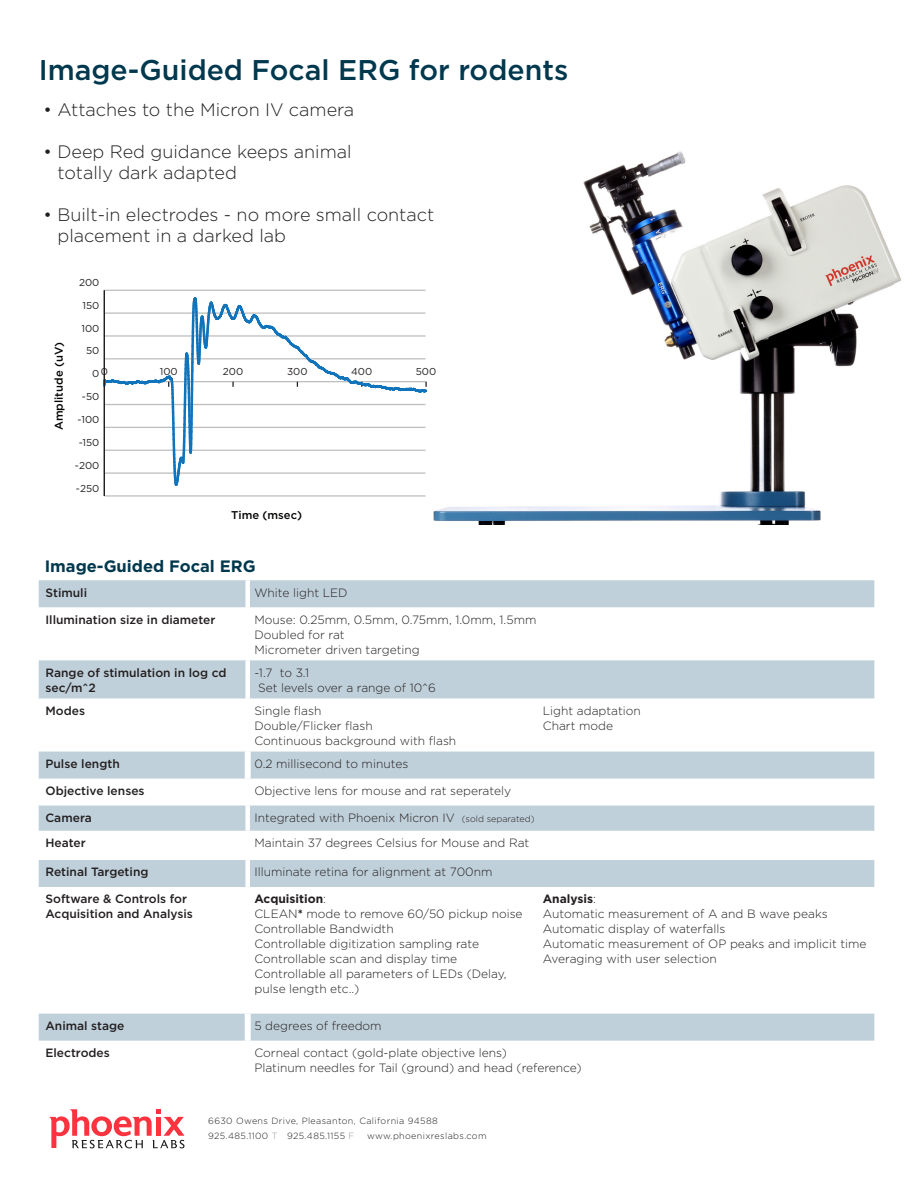
<style>
.page{position:relative;width:918px;height:1188px;background:#fff}
.page>*{position:absolute;margin:0;border:0;box-sizing:border-box;transform-origin:0 0}
.t1{font:500 28.5px "Gotham";color:#00384e}
.t2{font:300 18px/21px "Gotham";color:#231f20}
.t3{font:700 16.5px "Gotham";color:#00384e}
.t4{font:300 12px/15px "Gotham";color:#231f20}
.t5{font:500 12px/15px "Gotham";color:#231f20}
.t6{font:700 12px "Gotham";color:#231f20}
.t7{font:500 11.25px "Gotham";color:#050504}
.t8{font:10.05px "Gotham";color:#231f20}
.t9{font:300 9px "Gotham";letter-spacing:.04em;color:#231f20}
.s1{font-size:9px}
.s2{font-weight:300}
.s3{font-weight:700}
.s4{color:#939598}
</style>
<div class="page">
<svg style="left:50px;top:1109px;width:134px;height:39px"></svg>
<svg style="left:39px;top:580px;width:835px;height:461px"></svg>
<div style="left:245px;top:580px;width:5px;height:27px;background:#fff"></div>
<div style="left:245px;top:607px;width:5px;height:53px;background:#fff"></div>
<div style="left:245px;top:660px;width:5px;height:38px;background:#fff"></div>
<div style="left:245px;top:698px;width:5px;height:54px;background:#fff"></div>
<div style="left:245px;top:779px;width:5px;height:27px;background:#fff"></div>
<div style="left:245px;top:806px;width:5px;height:25px;background:#fff"></div>
<div style="left:245px;top:831px;width:5px;height:29px;background:#fff"></div>
<div style="left:245px;top:860px;width:5px;height:27px;background:#fff"></div>
<div style="left:245px;top:752px;width:6px;height:27px;background:#fff"></div>
<div style="left:245px;top:1014px;width:6px;height:27px;background:#fff"></div>
<img style="left:411px;top:151px;width:491px;height:373px">
<hr style="left:104px;top:495px;width:322px;height:2px;background:#bcbdc0">
<hr style="left:104px;top:290px;width:322px;height:1px;background:#bcbdc0">
<svg style="left:103px;top:297px;width:324px;height:189px"></svg>
<hr style="left:104px;top:290px;width:1px;height:206px;background:#231f20">
<p class="t1" style="left:39px;top:51px;width:531px">Image-Guided Focal ERG for rodents</p>
<p class="t2" style="left:44px;top:99px;width:312px">• Attaches to the Micron IV camera</p>
<p class="t2" style="left:57px;top:141px;width:296px;text-indent:-14px">• Deep Red guidance keeps animal totally dark adapted</p>
<p class="t2" style="left:57px;top:204px;width:378px;text-indent:-14px">• Built-in electrodes - no more small contact placement in a darked lab</p>
<p class="t8" style="left:79px;top:276px;width:22px">200</p>
<p class="t8" style="left:82px;top:299px;width:18px">150</p>
<p class="t7" style="left:51px;top:430px;width:90px;rotate:-90deg">Amplitude (uV)</p>
<p class="t8" style="left:81px;top:322px;width:19px">100</p>
<p class="t8" style="left:86px;top:344px;width:15px">50</p>
<p class="t8" style="left:101px;top:365px;width:9px">0</p>
<p class="t8" style="left:160px;top:365px;width:19px">100</p>
<p class="t8" style="left:223px;top:365px;width:22px">200</p>
<p class="t8" style="left:287px;top:365px;width:22px">300</p>
<p class="t8" style="left:351px;top:365px;width:23px">400</p>
<p class="t8" style="left:416px;top:365px;width:22px">500</p>
<p class="t8" style="left:92px;top:367px;width:9px">0</p>
<p class="t8" style="left:82px;top:390px;width:19px">-50</p>
<p class="t8" style="left:78px;top:413px;width:23px">-100</p>
<p class="t8" style="left:79px;top:436px;width:22px">-150</p>
<p class="t8" style="left:75px;top:459px;width:26px">-200</p>
<p class="t8" style="left:76px;top:482px;width:25px">-250</p>
<p class="t7" style="left:231px;top:508px;width:72px">Time (msec)</p>
<p class="t3" style="left:45px;top:556px;width:213px">Image-Guided Focal ERG</p>
<p class="t5" style="left:45px;top:585px;width:43px">Stimuli</p>
<p class="t4" style="left:254px;top:585px;width:95px">White light LED</p>
<p class="t5" style="left:45px;top:612px;width:172px">Illumination size in diameter</p>
<p class="t4" style="left:254px;top:612px;width:284px">Mouse: 0.25mm, 0.5mm, 0.75mm, 1.0mm, 1.5mm</p>
<p class="t4" style="left:254px;top:627px;width:92px">Doubled for rat</p>
<p class="t4" style="left:254px;top:642px;width:167px">Micrometer driven targeting</p>
<p class="t5" style="left:45px;top:665px;width:183px">Range of stimulation in log cd sec/m^2</p>
<p class="t4" style="left:254px;top:665px;width:56px">-1.7 to 3.1</p>
<p class="t4" style="left:258px;top:680px;width:179px">Set levels over a range of 10^6</p>
<p class="t5" style="left:45px;top:703px;width:41px">Modes</p>
<p class="t4" style="left:254px;top:703px;width:69px">Single flash</p>
<p class="t4" style="left:254px;top:718px;width:120px">Double/Flicker flash</p>
<p class="t4" style="left:254px;top:733px;width:203px">Continuous background with flash</p>
<p class="t4" style="left:543px;top:703px;width:100px">Light adaptation</p>
<p class="t4" style="left:543px;top:718px;width:72px">Chart mode</p>
<p class="t5" style="left:45px;top:756px;width:76px">Pulse length</p>
<p class="t4" style="left:254px;top:756px;width:155px">0.2 millisecond to minutes</p>
<p class="t5" style="left:45px;top:783px;width:101px">Objective lenses</p>
<p class="t4" style="left:254px;top:783px;width:258px">Objective lens for mouse and rat seperately</p>
<p class="t5" style="left:45px;top:810px;width:48px">Camera</p>
<p class="t4" style="left:254px;top:810px;width:282px">Integrated with Phoenix Micron IV <span class="s1">(sold separated)</span></p>
<p class="t5" style="left:45px;top:835px;width:42px">Heater</p>
<p class="t4" style="left:254px;top:835px;width:276px">Maintain 37 degrees Celsius for Mouse and Rat</p>
<p class="t5" style="left:45px;top:864px;width:105px">Retinal Targeting</p>
<p class="t4" style="left:254px;top:864px;width:240px">Illuminate retina for alignment at 700nm</p>
<p class="t5" style="left:45px;top:891px;width:149px">Software &amp; Controls for<br>Acquisition and Analysis</p>
<p class="t6" style="left:254px;top:891px;width:73px">Acquisition<span class="s2">:</span></p>
<p class="t4" style="left:254px;top:906px;width:270px">CLEAN<span class="s3">*</span> mode to remove 60/50 pickup noise</p>
<p class="t4" style="left:254px;top:921px;width:141px">Controllable Bandwidth</p>
<p class="t4" style="left:254px;top:936px;width:226px">Controllable digitization sampling rate</p>
<p class="t4" style="left:254px;top:951px;width:204px">Controllable scan and display time</p>
<p class="t4" style="left:254px;top:966px;width:254px">Controllable all parameters of LEDs (Delay, pulse length etc..)</p>
<p class="t6" style="left:543px;top:891px;width:55px">Analysis<span class="s2">:</span></p>
<p class="t4" style="left:543px;top:906px;width:287px">Automatic measurement of A and B wave peaks</p>
<p class="t4" style="left:543px;top:921px;width:184px">Automatic display of waterfalls</p>
<p class="t4" style="left:543px;top:936px;width:325px">Automatic measurement of OP peaks and implicit time</p>
<p class="t4" style="left:543px;top:951px;width:176px">Averaging with user selection</p>
<p class="t5" style="left:45px;top:1018px;width:80px">Animal stage</p>
<p class="t4" style="left:254px;top:1018px;width:129px">5 degrees of freedom</p>
<p class="t5" style="left:45px;top:1045px;width:66px">Electrodes</p>
<p class="t4" style="left:254px;top:1045px;width:254px">Corneal contact (gold-plate objective lens)</p>
<p class="t4" style="left:254px;top:1060px;width:329px">Platinum needles for Tail (ground) and head (reference)</p>
<p class="t9" style="left:208px;top:1115px;width:231px">6630 Owens Drive, Pleasanton, California 94588</p>
<p class="t9" style="left:208px;top:1130px;width:148px">925.485.1100 <span class="s4">T</span> 925.485.1155 <span class="s4">F</span></p>
<p class="t9" style="left:367px;top:1130px;width:121px">www.phoenixreslabs.com</p>
</div>
